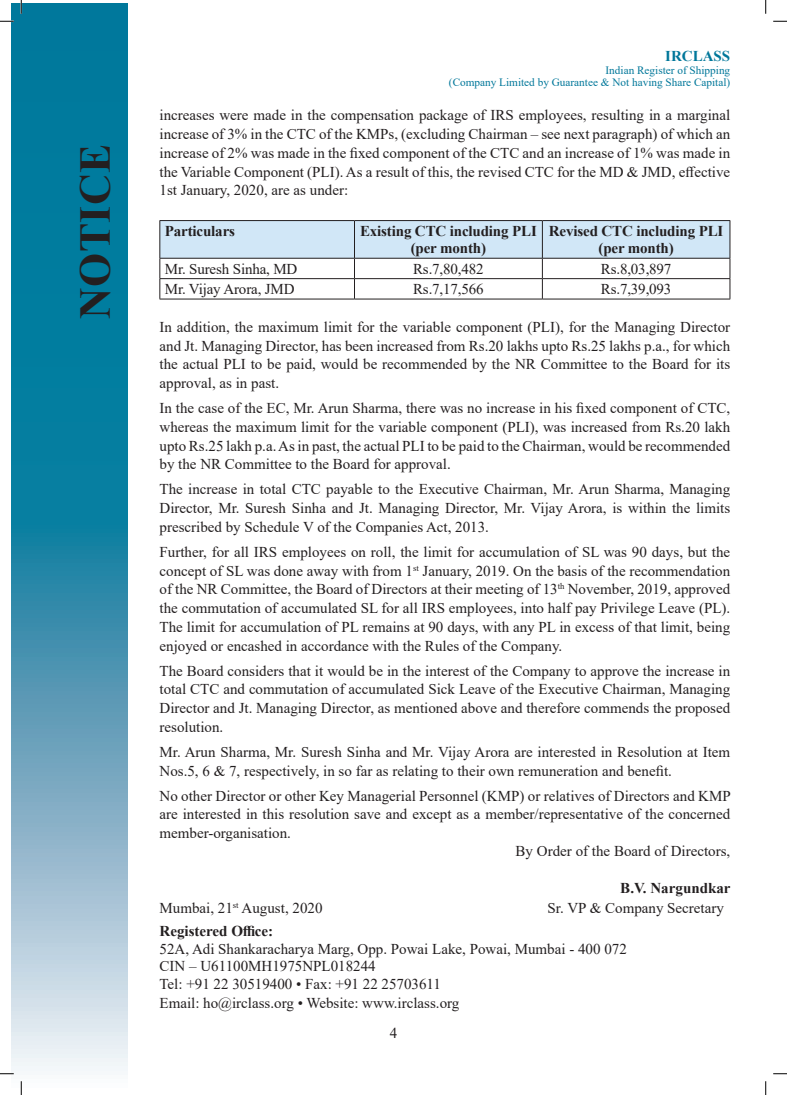
<style>
.page{position:relative;width:787px;height:1095px;background:#fff}
.page>*{position:absolute;margin:0;border:0;box-sizing:border-box;transform-origin:0 0}
.t1{font:700 43.75px "Times New Roman";letter-spacing:.01em;color:#231f20}
.t2{font:15px/18.8px "Times New Roman";color:#231f20;text-align:justify}
.t3{font:700 15px/17.5px "Times New Roman";letter-spacing:-.01em;color:#231f20;text-align:center}
.t4{font:700 15px "Times New Roman";color:#00779a}
.t5{font:11.25px/12.5px "Times New Roman";color:#00779a;text-align:right}
</style>
<div class="page">
<svg style="left:12px;top:4px;width:116px;height:1071px"></svg>
<hr style="left:159px;top:220px;width:195px;height:1px;background:#231f20">
<hr style="left:354px;top:220px;width:188px;height:1px;background:#231f20">
<hr style="left:542px;top:220px;width:188px;height:1px;background:#231f20">
<svg style="left:159px;top:221px;width:571px;height:78px"></svg>
<hr style="left:159px;top:299px;width:195px;height:1px;background:#231f20">
<hr style="left:354px;top:299px;width:188px;height:1px;background:#231f20">
<hr style="left:542px;top:299px;width:188px;height:1px;background:#231f20">
<svg style="left:0;top:20px;width:14px;height:2px"></svg>
<svg style="left:20px;top:0;width:2px;height:14px"></svg>
<svg style="left:773px;top:20px;width:14px;height:2px"></svg>
<svg style="left:765px;top:0;width:1px;height:14px"></svg>
<svg style="left:773px;top:1073px;width:14px;height:1px"></svg>
<svg style="left:765px;top:1081px;width:1px;height:14px"></svg>
<svg style="left:0;top:1073px;width:14px;height:1px"></svg>
<svg style="left:20px;top:1081px;width:2px;height:14px"></svg>
<h1 class="t1" style="left:64px;top:319px;width:176px;rotate:-90deg">NOTICE</h1>
<p class="t4" style="left:665px;top:45px;width:67px">IRCLASS</p>
<p class="t5" style="left:449px;top:63px;width:283px">Indian Register of Shipping<br>(Company Limited by Guarantee &amp; Not having Share Capital)</p>
<p class="t2" style="left:159px;top:105px;width:572px">increases were made in the compensation package of IRS employees, resulting in a marginal increase of 3% in the CTC of the KMPs, (excluding Chairman – see next paragraph) of which an increase of 2% was made in the fixed component of the CTC and an increase of 1% was made in the Variable Component (PLI). As a result of this, the revised CTC for the MD &amp; JMD, effective 1st January, 2020, are as under:</p>
<p class="t3" style="left:165px;top:222px;width:72px">Particulars</p>
<p class="t3" style="left:360px;top:222px;width:178px">Existing CTC including PLI</p>
<p class="t3" style="left:411px;top:239px;width:77px">(per month)</p>
<p class="t3" style="left:549px;top:222px;width:176px">Revised CTC including PLI (per month)</p>
<p class="t2" style="left:165px;top:259px;width:134px">Mr. Suresh Sinha, MD</p>
<p class="t2" style="left:413px;top:259px;width:72px">Rs.7,80,482</p>
<p class="t2" style="left:601px;top:259px;width:72px">Rs.8,03,897</p>
<p class="t2" style="left:165px;top:279px;width:131px">Mr. Vijay Arora, JMD</p>
<p class="t2" style="left:413px;top:279px;width:72px">Rs.7,17,566</p>
<p class="t2" style="left:601px;top:279px;width:72px">Rs.7,39,093</p>
<p class="t2" style="left:159px;top:317px;width:572px">In addition, the maximum limit for the variable component (PLI), for the Managing Director and Jt. Managing Director, has been increased from Rs.20 lakhs upto Rs.25 lakhs p.a., for which the actual PLI to be paid, would be recommended by the NR Committee to the Board for its approval, as in past.</p>
<p class="t2" style="left:159px;top:398px;width:572px">In the case of the EC, Mr. Arun Sharma, there was no increase in his fixed component of CTC, whereas the maximum limit for the variable component (PLI), was increased from Rs.20 lakh upto Rs.25 lakh p.a.As in past, the actual PLI to be paid to the Chairman, would be recommended by the NR Committee to the Board for approval.</p>
<p class="t2" style="left:159px;top:479px;width:572px">The increase in total CTC payable to the Executive Chairman, Mr. Arun Sharma, Managing Director, Mr. Suresh Sinha and Jt. Managing Director, Mr. Vijay Arora, is within the limits prescribed by Schedule V of the Companies Act, 2013.</p>
<p class="t2" style="left:159px;top:542px;width:572px">Further, for all IRS employees on roll, the limit for accumulation of SL was 90 days, but the concept of SL was done away with from 1<sup>st</sup> January, 2019. On the basis of the recommendation of the NR Committee, the Board of Directors at their meeting of 13<sup>th</sup> November, 2019, approved the commutation of accumulated SL for all IRS employees, into half pay Privilege Leave (PL).<br>The limit for accumulation of PL remains at 90 days, with any PL in excess of that limit, being enjoyed or encashed in accordance with the Rules of the Company.</p>
<p class="t2" style="left:159px;top:661px;width:572px">The Board considers that it would be in the interest of the Company to approve the increase in total CTC and commutation of accumulated Sick Leave of the Executive Chairman, Managing Director and Jt. Managing Director, as mentioned above and therefore commends the proposed resolution.</p>
<p class="t2" style="left:159px;top:742px;width:572px">Mr. Arun Sharma, Mr. Suresh Sinha and Mr. Vijay Arora are interested in Resolution at Item<br>Nos.5, 6 &amp; 7, respectively, in so far as relating to their own remuneration and benefit.</p>
<p class="t2" style="left:159px;top:786px;width:573px">No other Director or other Key Managerial Personnel (KMP) or relatives of Directors and KMP are interested in this resolution save and except as a member/representative of the concerned member-organisation.</p>
<p class="t2" style="left:515px;top:841px;width:216px">By Order of the Board of Directors,</p>
<p class="t3" style="left:620px;top:879px;width:112px">B.V. Nargundkar</p>
<p class="t2" style="left:159px;top:898px;width:164px">Mumbai, 21<sup>st</sup> August, 2020</p>
<p class="t2" style="left:547px;top:898px;width:178px">Sr. VP &amp; Company Secretary</p>
<p class="t3" style="left:159px;top:922px;width:115px">Registered Office:</p>
<p class="t2" style="left:159px;top:939px;width:469px">52A, Adi Shankaracharya Marg, Opp. Powai Lake, Powai, Mumbai - 400 072</p>
<p class="t2" style="left:159px;top:956px;width:218px">CIN – U61100MH1975NPL018244</p>
<p class="t2" style="left:159px;top:974px;width:283px">Tel: +91 22 30519400 • Fax: +91 22 25703611</p>
<p class="t2" style="left:159px;top:993px;width:301px">Email: ho@irclass.org • Website: www.irclass.org</p>
<p class="t2" style="left:390px;top:1023px;width:9px">4</p>
</div>
